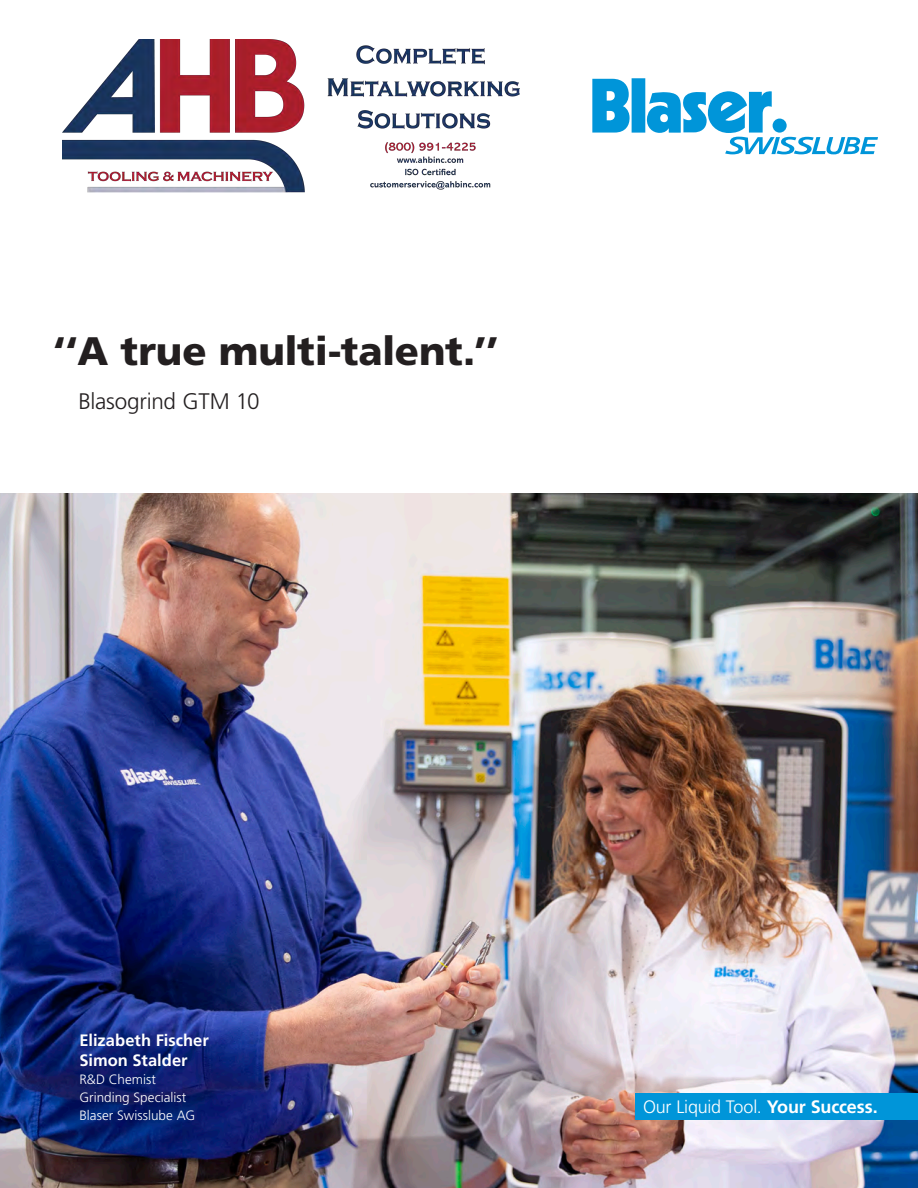
<style>
.page{position:relative;width:918px;height:1188px;background:#fff}
.page>*{position:absolute;margin:0;border:0;box-sizing:border-box;transform-origin:0 0}
.t1{font:900 39.75px "Frutiger LT Std";letter-spacing:-.005em;color:#231f20}
.t2{font:300 22.5px "Frutiger LT Std";letter-spacing:-.01em;color:#231f20}
.t3{font:300 18px "Frutiger LT Std";letter-spacing:-.015em;color:#fff}
.t4{font:700 16.5px/19.8px "Frutiger LT Std";color:#fff}
.t5{font:300 13.5px/18px "Frutiger LT Std";color:#fff}
.s1{font-weight:700}
</style>
<div class="page">
<img style="left:0;top:494px;width:918px;height:694px">
<div style="left:632px;top:79px;width:13px;height:54px;background:#0095d9"></div>
<svg style="left:592px;top:79px;width:38px;height:54px;background:#2aa6df"></svg>
<svg style="left:646px;top:91px;width:232px;height:63px"></svg>
<div style="left:635px;top:1094px;width:283px;height:26px;background:#0095d9"></div>
<img style="left:62px;top:40px;width:457px;height:153px">
<h1 class="t1" style="left:53px;top:327px;width:448px">‘‘A true multi-talent.’’</h1>
<h2 class="t2" style="left:78px;top:388px;width:183px">Blasogrind GTM 10</h2>
<p class="t4" style="left:79px;top:1031px;width:131px">Elizabeth Fischer<br>Simon Stalder</p>
<p class="t5" style="left:79px;top:1071px;width:117px">R&amp;D Chemist<br>Grinding Specialist<br>Blaser Swisslube AG</p>
<h3 class="t3" style="left:643px;top:1097px;width:236px">Our Liquid Tool. <span class="s1">Your Success.</span></h3>
</div>
